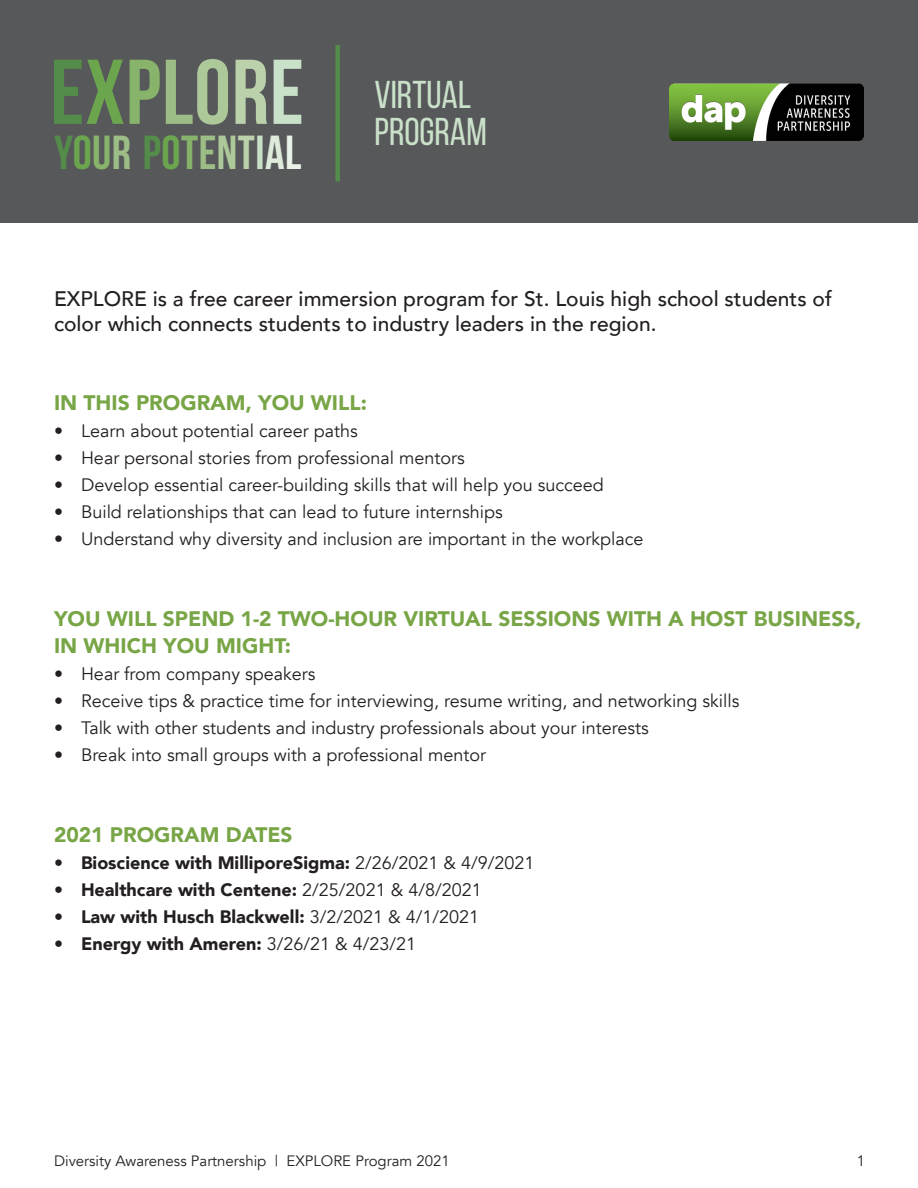
<style>
.page{position:relative;width:918px;height:1188px;background:#fff}
.page>*{position:absolute;margin:0;border:0;box-sizing:border-box;transform-origin:0 0}
.t1{font:700 91.65px "Bebas Neue";letter-spacing:.01em;color:#548c4a}
.t2{font:700 47.7px "Bebas Neue";letter-spacing:.01em;color:#548c4a}
.t3{font:38.85px/37px "Bebas Neue";color:#c9e0c9}
.t4{font:500 21px/25.2px "Avenir";color:#231f20}
.t5{font:900 21px/27px "Avenir";color:#78a546}
.t6{font:18px "Avenir";color:#231f20}
.t7{font:900 18px "Avenir";color:#231f20}
.t8{font:15px "Avenir";color:#231f20}
.s1{color:#6ba64f}
.s2{color:#87b36b}
.s3{color:#9cbd85}
.s4{color:#adc999}
.s5{color:#bad1ab}
.s6{color:#c9e0c9}
.s7{color:#deebdb}
.s8{color:#e8f2e8}
.s9{font-weight:400}
</style>
<div class="page">
<div style="left:0;top:0;width:918px;height:222px;background:#565759"></div>
<div style="left:335px;top:45px;width:5px;height:137px;background:#548c4a"></div>
<img style="left:670px;top:83px;width:194px;height:57px">
<h1 class="t1" style="left:50px;top:42px;width:255px">E<span class="s1">X</span><span class="s2">P</span><span class="s3">L</span><span class="s4">O</span><span class="s5">R</span><span class="s6">E</span></h1>
<h2 class="t2" style="left:54px;top:126px;width:249px">Y<span class="s1">O</span><span class="s2">U</span><span class="s3">R</span> P<span class="s1">O</span><span class="s2">T</span><span class="s3">E</span><span class="s4">N</span><span class="s5">T</span><span class="s6">I</span><span class="s7">A</span><span class="s8">L</span></h2>
<h3 class="t3" style="left:374px;top:75px;width:114px">VIRTUAL<br>PROGRAM</h3>
<p class="t4" style="left:54px;top:284px;width:780px">EXPLORE is a free career immersion program for St. Louis high school students of color which connects students to industry leaders in the region.</p>
<p class="t5" style="left:54px;top:389px;width:314px">IN THIS PROGRAM, YOU WILL:</p>
<p class="t6" style="left:54px;top:420px;width:305px">• Learn about potential career paths</p>
<p class="t6" style="left:54px;top:447px;width:412px">• Hear personal stories from professional mentors</p>
<p class="t6" style="left:54px;top:474px;width:551px">• Develop essential career-building skills that will help you succeed</p>
<p class="t6" style="left:54px;top:501px;width:450px">• Build relationships that can lead to future internships</p>
<p class="t6" style="left:54px;top:528px;width:591px">• Understand why diversity and inclusion are important in the workplace</p>
<p class="t5" style="left:54px;top:605px;width:809px">YOU WILL SPEND 1-2 TWO-HOUR VIRTUAL SESSIONS WITH A HOST BUSINESS,<br>IN WHICH YOU MIGHT:</p>
<p class="t6" style="left:54px;top:663px;width:263px">• Hear from company speakers</p>
<p class="t6" style="left:54px;top:690px;width:687px">• Receive tips &amp; practice time for interviewing, resume writing, and networking skills</p>
<p class="t6" style="left:54px;top:717px;width:596px">• Talk with other students and industry professionals about your interests</p>
<p class="t6" style="left:54px;top:744px;width:434px">• Break into small groups with a professional mentor</p>
<p class="t5" style="left:54px;top:821px;width:240px">2021 PROGRAM DATES</p>
<p class="t7" style="left:54px;top:847px;width:482px">• Bioscience with MilliporeSigma: <span class="s9">2/26/2021 &amp; 4/9/2021</span></p>
<p class="t7" style="left:54px;top:874px;width:429px">• Healthcare with Centene: <span class="s9">2/25/2021 &amp; 4/8/2021</span></p>
<p class="t7" style="left:54px;top:901px;width:427px">• Law with Husch Blackwell: <span class="s9">3/2/2021 &amp; 4/1/2021</span></p>
<p class="t7" style="left:54px;top:928px;width:364px">• Energy with Ameren: <span class="s9">3/26/21 &amp; 4/23/21</span></p>
<p class="t8" style="left:54px;top:1151px;width:397px">Diversity Awareness Partnership | EXPLORE Program 2021</p>
<p class="t8" style="left:857px;top:1151px;width:10px">1</p>
</div>
